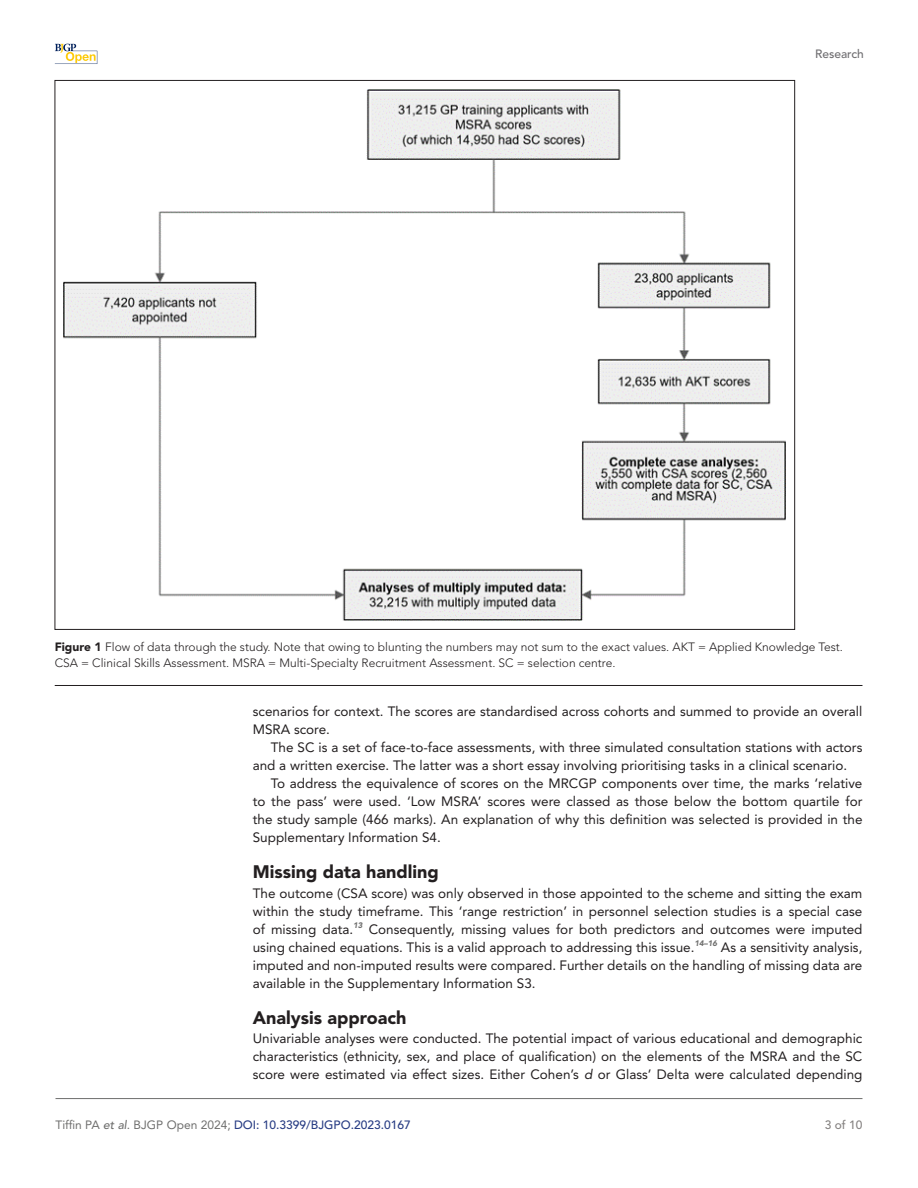
<style>
.page{position:relative;width:918px;height:1188px;background:#fff}
.page>*{position:absolute;margin:0;border:0;box-sizing:border-box;transform-origin:0 0}
.t1{font:900 18px "Avenir LT Std";color:#231f20}
.t2{font:13.5px/18px "Avenir LT Std";color:#231f20;text-align:justify}
.t3{font:300 12px/16.5px "Avenir LT Std";color:#231f20}
.t4{font:500 12px "Avenir LT Std";color:#283d84}
.t5{font:500 12px "Avenir LT Std";color:#6e6d70}
.t6{font:500 12px "Avenir LT Std";color:#858281}
.s1{font-weight:900}
.s2{font-style:italic}
.s3{font-weight:400;color:#6e6e6d}
.s4{font-style:italic;color:#6e6e6d}
</style>
<div class="page">
<svg style="left:55px;top:44px;width:42px;height:20px"></svg>
<hr style="left:56px;top:1098px;width:806px;height:1px;background:#6e6e6d">
<hr style="left:55px;top:685px;width:807px;height:1px;background:#231f20">
<img style="left:64px;top:89px;width:722px;height:531px">
<p class="t5" style="left:815px;top:47px;width:50px">Research</p>
<p class="t3" style="left:55px;top:638px;width:790px"><span class="s1">Figure 1</span> Flow of data through the study. Note that owing to blunting the numbers may not sum to the exact values. AKT = Applied Knowledge Test.<br>CSA = Clinical Skills Assessment. MSRA = Multi-Specialty Recruitment Assessment. SC = selection centre.</p>
<p class="t2" style="left:253px;top:703px;width:611px">scenarios for context. The scores are standardised across cohorts and summed to provide an overall<br>MSRA score.</p>
<p class="t2" style="left:253px;top:739px;width:611px;text-indent:18px">The SC is a set of face-to-face assessments, with three simulated consultation stations with actors and a written exercise. The latter was a short essay involving prioritising tasks in a clinical scenario.</p>
<p class="t2" style="left:253px;top:775px;width:611px;text-indent:18px">To address the equivalence of scores on the MRCGP components over time, the marks ‘relative to the pass’ were used. ‘Low MSRA’ scores were classed as those below the bottom quartile for the study sample (466 marks). An explanation of why this definition was selected is provided in the Supplementary Information S4.</p>
<h1 class="t1" style="left:253px;top:861px;width:188px">Missing data handling</h1>
<p class="t2" style="left:253px;top:884px;width:611px">The outcome (CSA score) was only observed in those appointed to the scheme and sitting the exam within the study timeframe. This ‘range restriction’ in personnel selection studies is a special case of missing data.<sup>13</sup> Consequently, missing values for both predictors and outcomes were imputed using chained equations. This is a valid approach to addressing this issue.<sup>14–16</sup> As a sensitivity analysis, imputed and non-imputed results were compared. Further details on the handling of missing data are available in the Supplementary Information S3.</p>
<h1 class="t1" style="left:253px;top:1007px;width:155px">Analysis approach</h1>
<p class="t2" style="left:253px;top:1030px;width:611px">Univariable analyses were conducted. The potential impact of various educational and demographic characteristics (ethnicity, sex, and place of qualification) on the elements of the MSRA and the SC score were estimated via effect sizes. Either Cohen’s <span class="s2">d</span> or Glass’ Delta were calculated depending</p>
<p class="t4" style="left:56px;top:1118px;width:357px"><span class="s3">Tiffin PA</span> <span class="s4">et al</span><span class="s3">. BJGP Open 2024;</span> DOI: 10.3399/BJGPO.2023.0167</p>
<p class="t6" style="left:825px;top:1118px;width:39px">3 of 10</p>
</div>
